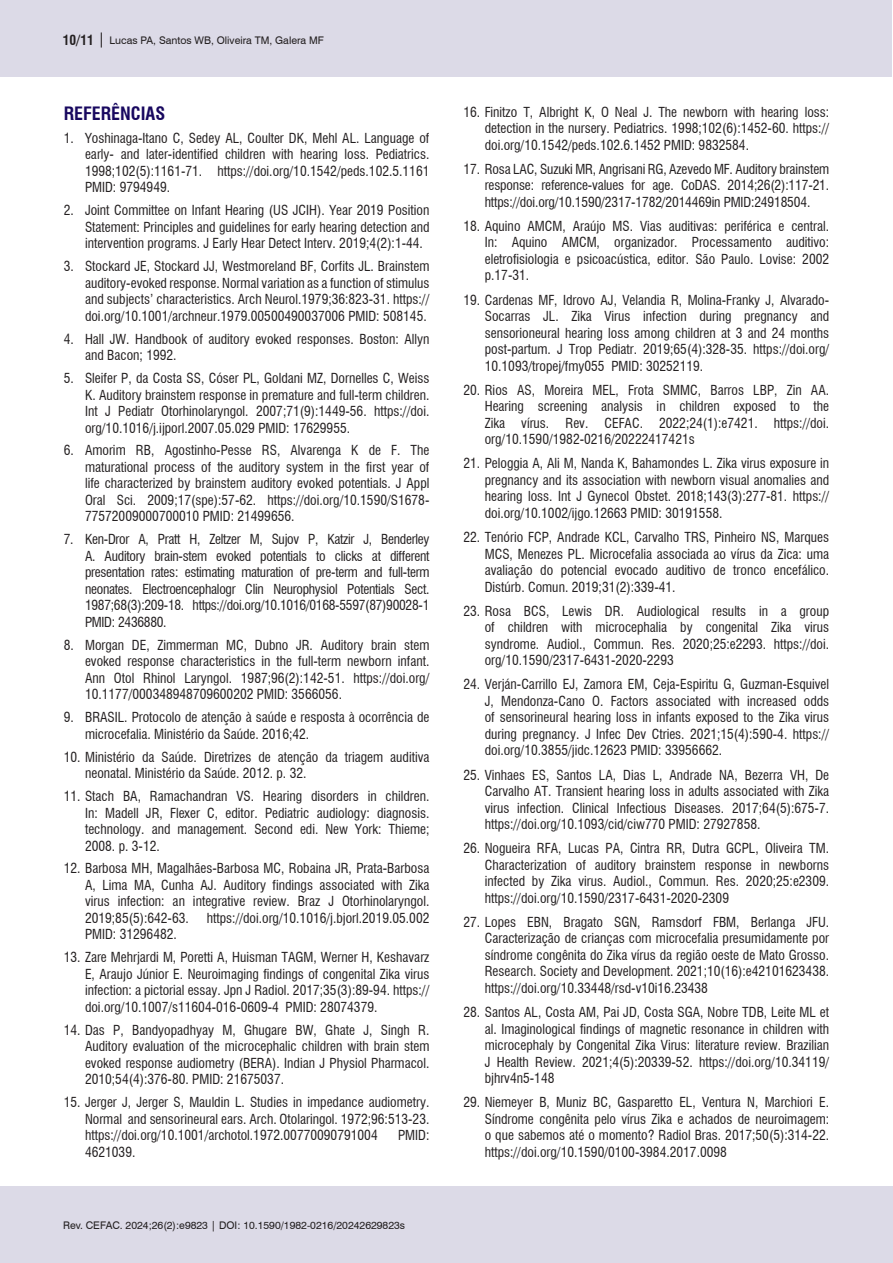
<style>
.page{position:relative;width:893px;height:1263px;background:#fff}
.page>*{position:absolute;margin:0;border:0;box-sizing:border-box;transform-origin:0 0}
.Nivel_1{font:700 condensed 18px "Swiss 721 BT";color:#18085f}
.t1{font:condensed 13.5px/16.5px "Swiss 721 BT";color:#231f20;text-align:justify}
.t2{font:10.5px "Swiss 721 BT";color:#231f20}
.s1{font-weight:700;font-stretch:condensed;font-size:13.5px}
.s2{font-size:15px}
</style>
<div class="page">
<div style="left:0;top:1186px;width:892px;height:77px;background:#dcdae7"></div>
<div style="left:0;top:0;width:892px;height:77px;background:#dcdae7"></div>
<p class="t2" style="left:63px;top:33px;width:263px"><span class="s1">10/11</span> <span class="s2">|</span> Lucas PA, Santos WB, Oliveira TM, Galera MF</p>
<p class="Nivel_1" style="left:64px;top:103px;width:103px">REFERÊNCIAS</p>
<p class="t1" style="left:85px;top:130px;width:346px;text-indent:-21px">1. Yoshinaga-Itano C, Sedey AL, Coulter DK, Mehl AL. Language of early- and later-identified children with hearing loss. Pediatrics.<br>1998;102(5):1161-71. https://doi.org/10.1542/peds.102.5.1161<br>PMID: 9794949.</p>
<p class="t1" style="left:85px;top:202px;width:346px;text-indent:-21px">2. Joint Committee on Infant Hearing (US JCIH). Year 2019 Position Statement: Principles and guidelines for early hearing detection and intervention programs. J Early Hear Detect Interv. 2019;4(2):1-44.</p>
<p class="t1" style="left:85px;top:258px;width:346px;text-indent:-21px">3. Stockard JE, Stockard JJ, Westmoreland BF, Corfits JL. Brainstem auditory-evoked response. Normal variation as a function of stimulus and subjects’ characteristics. Arch Neurol.1979;36:823-31. https:// doi.org/10.1001/archneur.1979.00500490037006 PMID: 508145.</p>
<p class="t1" style="left:85px;top:330px;width:346px;text-indent:-21px">4. Hall JW. Handbook of auditory evoked responses. Boston: Allyn and Bacon; 1992.</p>
<p class="t1" style="left:85px;top:370px;width:346px;text-indent:-21px">5. Sleifer P, da Costa SS, Cóser PL, Goldani MZ, Dornelles C, Weiss K. Auditory brainstem response in premature and full-term children.<br>Int J Pediatr Otorhinolaryngol. 2007;71(9):1449-56. https://doi. org/10.1016/j.ijporl.2007.05.029 PMID: 17629955.</p>
<p class="t1" style="left:85px;top:442px;width:346px;text-indent:-21px">6. Amorim RB, Agostinho-Pesse RS, Alvarenga K de F. The maturational process of the auditory system in the first year of life characterized by brainstem auditory evoked potentials. J Appl Oral Sci. 2009;17(spe):57-62. https://doi.org/10.1590/S1678- 77572009000700010 PMID: 21499656.</p>
<p class="t1" style="left:85px;top:531px;width:346px;text-indent:-21px">7. Ken-Dror A, Pratt H, Zeltzer M, Sujov P, Katzir J, Benderley A. Auditory brain-stem evoked potentials to clicks at different presentation rates: estimating maturation of pre-term and full-term neonates. Electroencephalogr Clin Neurophysiol Potentials Sect.<br>1987;68(3):209-18. https://doi.org/10.1016/0168-5597(87)90028-1<br>PMID: 2436880.</p>
<p class="t1" style="left:85px;top:637px;width:346px;text-indent:-21px">8. Morgan DE, Zimmerman MC, Dubno JR. Auditory brain stem evoked response characteristics in the full-term newborn infant.<br>Ann Otol Rhinol Laryngol. 1987;96(2):142-51. https://doi.org/ 10.1177/000348948709600202 PMID: 3566056.</p>
<p class="t1" style="left:85px;top:709px;width:346px;text-indent:-21px">9. BRASIL. Protocolo de atenção à saúde e resposta à ocorrência de microcefalia. Ministério da Saúde. 2016;42.</p>
<p class="t1" style="left:85px;top:748px;width:346px;text-indent:-21px">10. Ministério da Saúde. Diretrizes de atenção da triagem auditiva neonatal. Ministério da Saúde. 2012. p. 32.</p>
<p class="t1" style="left:85px;top:788px;width:346px;text-indent:-21px">11. Stach BA, Ramachandran VS. Hearing disorders in children.<br>In: Madell JR, Flexer C, editor. Pediatric audiology: diagnosis. technology. and management. Second edi. New York: Thieme; 2008. p. 3-12.</p>
<p class="t1" style="left:85px;top:860px;width:346px;text-indent:-21px">12. Barbosa MH, Magalhães-Barbosa MC, Robaina JR, Prata-Barbosa A, Lima MA, Cunha AJ. Auditory findings associated with Zika virus infection: an integrative review. Braz J Otorhinolaryngol.<br>2019;85(5):642-63.</p>
<p class="t1" style="left:207px;top:910px;width:224px">https://doi.org/10.1016/j.bjorl.2019.05.002</p>
<p class="t1" style="left:85px;top:926px;width:93px">PMID: 31296482.</p>
<p class="t1" style="left:85px;top:949px;width:346px;text-indent:-21px">13. Zare Mehrjardi M, Poretti A, Huisman TAGM, Werner H, Keshavarz E, Araujo Júnior E. Neuroimaging findings of congenital Zika virus infection: a pictorial essay. Jpn J Radiol. 2017;35(3):89-94. https:// doi.org/10.1007/s11604-016-0609-4 PMID: 28074379.</p>
<p class="t1" style="left:85px;top:1021px;width:346px;text-indent:-21px">14. Das P, Bandyopadhyay M, Ghugare BW, Ghate J, Singh R.<br>Auditory evaluation of the microcephalic children with brain stem evoked response audiometry (BERA). Indian J Physiol Pharmacol.<br>2010;54(4):376-80. PMID: 21675037.</p>
<p class="t1" style="left:85px;top:1094px;width:346px;text-indent:-21px">15. Jerger J, Jerger S, Mauldin L. Studies in impedance audiometry.<br>Normal and sensorineural ears. Arch. Otolaringol. 1972;96:513-23. https://doi.org/10.1001/archotol.1972.00770090791004</p>
<p class="t1" style="left:398px;top:1127px;width:33px">PMID:</p>
<p class="t1" style="left:85px;top:1143px;width:52px">4621039.</p>
<p class="t2" style="left:63px;top:1218px;width:344px">Rev. CEFAC. 2024;26(2):e9823 | DOI: 10.1590/1982-0216/20242629823s</p>
<p class="t1" style="left:485px;top:103px;width:346px;text-indent:-21px">16. Finitzo T, Albright K, O Neal J. The newborn with hearing loss: detection in the nursery. Pediatrics. 1998;102(6):1452-60. https:// doi.org/10.1542/peds.102.6.1452 PMID: 9832584.</p>
<p class="t1" style="left:485px;top:161px;width:346px;text-indent:-21px">17. Rosa LAC, Suzuki MR, Angrisani RG, Azevedo MF. Auditory brainstem response: reference-values for age. CoDAS. 2014;26(2):117-21. https://doi.org/10.1590/2317-1782/2014469in PMID:24918504.</p>
<p class="t1" style="left:485px;top:218px;width:346px;text-indent:-21px">18. Aquino AMCM, Araújo MS. Vias auditivas: periférica e central.<br>In: Aquino AMCM, organizador. Processamento auditivo: eletrofisiologia e psicoacústica, editor. São Paulo. Lovise: 2002 p.17-31.</p>
<p class="t1" style="left:485px;top:291px;width:346px;text-indent:-21px">19. Cardenas MF, Idrovo AJ, Velandia R, Molina-Franky J, Alvarado-Socarras JL. Zika Virus infection during pregnancy and sensorioneural hearing loss among children at 3 and 24 months post-partum. J Trop Pediatr. 2019;65(4):328-35. https://doi.org/ 10.1093/tropej/fmy055 PMID: 30252119.</p>
<p class="t1" style="left:485px;top:382px;width:346px;text-indent:-21px">20. Rios AS, Moreira MEL, Frota SMMC, Barros LBP, Zin AA.<br>Hearing screening analysis in children exposed to the Zika vírus. Rev. CEFAC. 2022;24(1):e7421. https://doi. org/10.1590/1982-0216/20222417421s</p>
<p class="t1" style="left:485px;top:455px;width:346px;text-indent:-21px">21. Peloggia A, Ali M, Nanda K, Bahamondes L. Zika virus exposure in pregnancy and its association with newborn visual anomalies and hearing loss. Int J Gynecol Obstet. 2018;143(3):277-81. https:// doi.org/10.1002/ijgo.12663 PMID: 30191558.</p>
<p class="t1" style="left:485px;top:529px;width:346px;text-indent:-21px">22. Tenório FCP, Andrade KCL, Carvalho TRS, Pinheiro NS, Marques MCS, Menezes PL. Microcefalia associada ao vírus da Zica: uma avaliação do potencial evocado auditivo de tronco encefálico.<br>Distúrb. Comun. 2019;31(2):339-41.</p>
<p class="t1" style="left:485px;top:602px;width:346px;text-indent:-21px">23. Rosa BCS, Lewis DR. Audiological results in a group of children with microcephalia by congenital Zika virus syndrome. Audiol., Commun. Res. 2020;25:e2293. https://doi. org/10.1590/2317-6431-2020-2293</p>
<p class="t1" style="left:485px;top:676px;width:346px;text-indent:-21px">24. Verján-Carrillo EJ, Zamora EM, Ceja-Espiritu G, Guzman-Esquivel J, Mendonza-Cano O. Factors associated with increased odds of sensorineural hearing loss in infants exposed to the Zika virus during pregnancy. J Infec Dev Ctries. 2021;15(4):590-4. https:// doi.org/10.3855/jidc.12623 PMID: 33956662.</p>
<p class="t1" style="left:485px;top:766px;width:346px;text-indent:-21px">25. Vinhaes ES, Santos LA, Dias L, Andrade NA, Bezerra VH, De Carvalho AT. Transient hearing loss in adults associated with Zika virus infection. Clinical Infectious Diseases. 2017;64(5):675-7. https://doi.org/10.1093/cid/ciw770 PMID: 27927858.</p>
<p class="t1" style="left:485px;top:840px;width:346px;text-indent:-21px">26. Nogueira RFA, Lucas PA, Cintra RR, Dutra GCPL, Oliveira TM.<br>Characterization of auditory brainstem response in newborns infected by Zika virus. Audiol., Commun. Res. 2020;25:e2309. https://doi.org/10.1590/2317-6431-2020-2309</p>
<p class="t1" style="left:485px;top:914px;width:346px;text-indent:-21px">27. Lopes EBN, Bragato SGN, Ramsdorf FBM, Berlanga JFU.<br>Caracterização de crianças com microcefalia presumidamente por síndrome congênita do Zika vírus da região oeste de Mato Grosso.<br>Research. Society and Development. 2021;10(16):e42101623438. https://doi.org/10.33448/rsd-v10i16.23438</p>
<p class="t1" style="left:485px;top:1004px;width:346px;text-indent:-21px">28. Santos AL, Costa AM, Pai JD, Costa SGA, Nobre TDB, Leite ML et al. Imaginological findings of magnetic resonance in children with microcephaly by Congenital Zika Virus: literature review. Brazilian J Health Review. 2021;4(5):20339-52. https://doi.org/10.34119/ bjhrv4n5-148</p>
<p class="t1" style="left:485px;top:1094px;width:346px;text-indent:-21px">29. Niemeyer B, Muniz BC, Gasparetto EL, Ventura N, Marchiori E.<br>Síndrome congênita pelo vírus Zika e achados de neuroimagem: o que sabemos até o momento? Radiol Bras. 2017;50(5):314-22. https://doi.org/10.1590/0100-3984.2017.0098</p>
</div>
